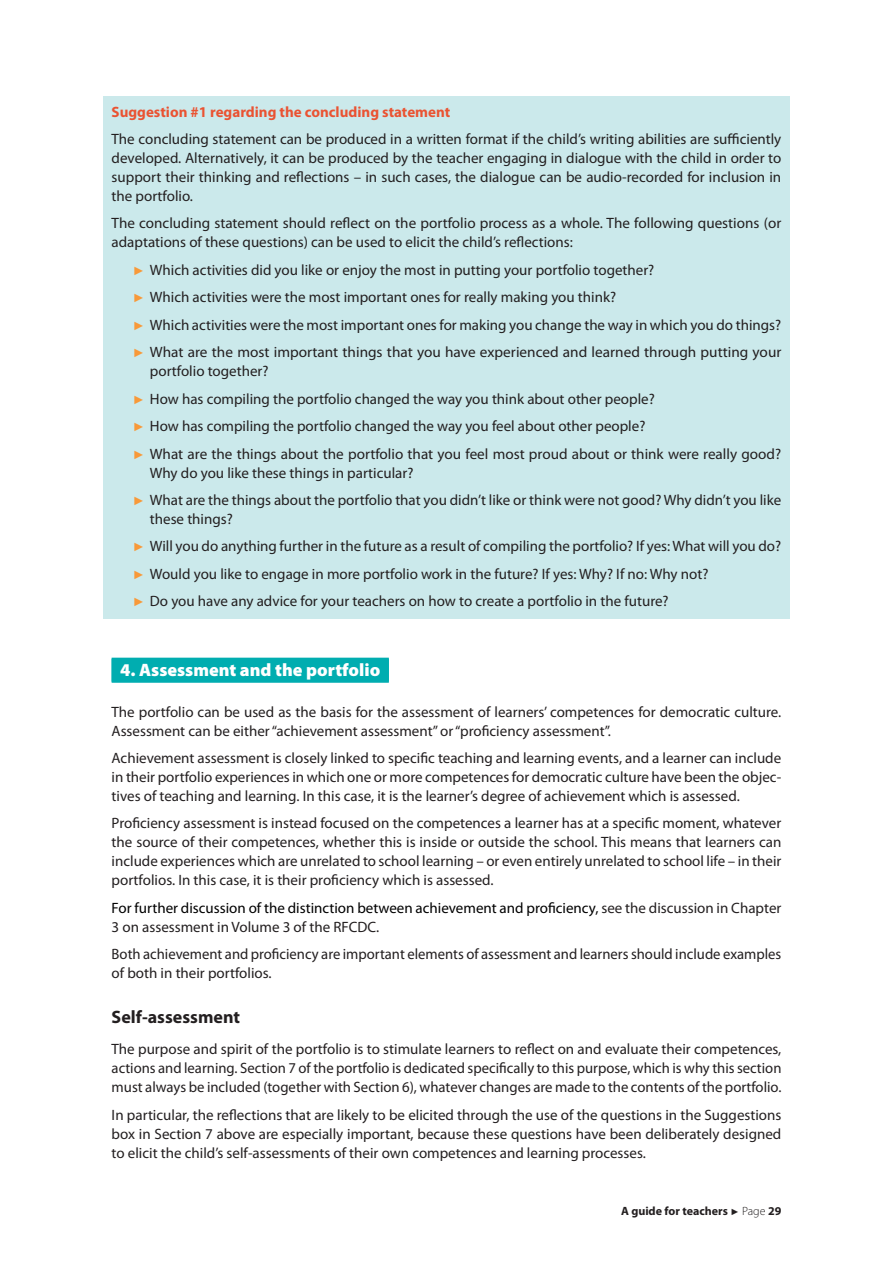
<style>
.page{position:relative;width:893px;height:1263px;background:#fff}
.page>*{position:absolute;margin:0;border:0;box-sizing:border-box;transform-origin:0 0}
.t1{font:900 18px "Myriad Pro";color:#fff}
.t2{font:700 18px "Myriad Pro";color:#231f20}
.t3{font:15px/18.9px "Myriad Pro";color:#231f20}
.t4{font:15px/18.9px "Myriad Pro";color:#000}
.t5{font:700 15px "Myriad Pro";color:#ea5332}
.t6{font:700 12px "Myriad Pro";color:#231f20}
.s1{font-family:"Arial";font-size:12px;color:#f89939}
.s2{color:#231f20}
.s3{font-family:"Arial";font-weight:400;font-size:9px}
.s4{font-weight:300}
</style>
<div class="page">
<div style="left:103px;top:97px;width:687px;height:32px;background:#cbe9eb"></div>
<div style="left:103px;top:124px;width:687px;height:89px;background:#cbe9eb"></div>
<div style="left:103px;top:209px;width:687px;height:51px;background:#cbe9eb"></div>
<div style="left:103px;top:255px;width:687px;height:32px;background:#cbe9eb"></div>
<div style="left:103px;top:282px;width:687px;height:32px;background:#cbe9eb"></div>
<div style="left:103px;top:310px;width:687px;height:32px;background:#cbe9eb"></div>
<div style="left:103px;top:337px;width:687px;height:51px;background:#cbe9eb"></div>
<div style="left:103px;top:384px;width:687px;height:32px;background:#cbe9eb"></div>
<div style="left:103px;top:411px;width:687px;height:32px;background:#cbe9eb"></div>
<div style="left:103px;top:439px;width:687px;height:51px;background:#cbe9eb"></div>
<div style="left:103px;top:485px;width:687px;height:51px;background:#cbe9eb"></div>
<div style="left:103px;top:532px;width:687px;height:32px;background:#cbe9eb"></div>
<div style="left:103px;top:559px;width:687px;height:32px;background:#cbe9eb"></div>
<div style="left:103px;top:587px;width:687px;height:32px;background:#cbe9eb"></div>
<div style="left:112px;top:659px;width:277px;height:24px;background:#3ec0c3"></div>
<div style="left:112px;top:658px;width:277px;height:24px;background:#00adb0"></div>
<p class="t5" style="left:112px;top:102px;width:340px">Suggestion #1 regarding the concluding statement</p>
<p class="t3" style="left:112px;top:129px;width:671px;text-align:justify">The concluding statement can be produced in a written format if the child’s writing abilities are sufficiently developed. Alternatively, it can be produced by the teacher engaging in dialogue with the child in order to support their thinking and reflections – in such cases, the dialogue can be audio-recorded for inclusion in the portfolio.</p>
<p class="t3" style="left:112px;top:214px;width:671px">The concluding statement should reflect on the portfolio process as a whole. The following questions (or adaptations of these questions) can be used to elicit the child’s reflections:</p>
<p class="t3" style="left:133px;top:256px;width:650px;line-height:27.5px"><span class="s1">►</span> Which activities did you like or enjoy the most in putting your portfolio together?<br><span class="s1">►</span> Which activities were the most important ones for really making you think?<br><span class="s1">►</span> Which activities were the most important ones for making you change the way in which you do things? <span class="s1">►</span> What are the most important things that you have experienced and learned through putting your</p>
<p class="t3" style="left:133px;top:357px;width:650px;line-height:27.5px;text-indent:17px">portfolio together?<br><span class="s1">►</span> How has compiling the portfolio changed the way you think about other people?<br><span class="s1">►</span> How has compiling the portfolio changed the way you feel about other people?<br><span class="s1">►</span> What are the things about the portfolio that you feel most proud about or think were really good?</p>
<p class="t3" style="left:133px;top:458px;width:650px;line-height:27.5px;text-indent:17px">Why do you like these things in particular?<br><span class="s1">►</span> What are the things about the portfolio that you didn’t like or think were not good? Why didn’t you like</p>
<p class="t3" style="left:133px;top:505px;width:650px;line-height:27.5px;text-indent:17px">these things?<br><span class="s1">►</span> Will you do anything further in the future as a result of compiling the portfolio? If yes: What will you do? <span class="s1">►</span> Would you like to engage in more portfolio work in the future? If yes: Why? If no: Why not?<br><span class="s1">►</span> Do you have any advice for your teachers on how to create a portfolio in the future?</p>
<p class="t1" style="left:120px;top:658px;width:262px">4. Assessment and the portfolio</p>
<p class="t3" style="left:112px;top:702px;width:671px">The portfolio can be used as the basis for the assessment of learners’ competences for democratic culture.<br>Assessment can be either “achievement assessment” or “proficiency assessment”.</p>
<p class="t3" style="left:112px;top:748px;width:671px;text-align:justify">Achievement assessment is closely linked to specific teaching and learning events, and a learner can include in their portfolio experiences in which one or more competences for democratic culture have been the objec&shy;tives of teaching and learning. In this case, it is the learner’s degree of achievement which is assessed.</p>
<p class="t3" style="left:112px;top:814px;width:671px;text-align:justify">Proficiency assessment is instead focused on the competences a learner has at a specific moment, whatever the source of their competences, whether this is inside or outside the school. This means that learners can include experiences which are unrelated to school learning – or even entirely unrelated to school life – in their portfolios. In this case, it is their proficiency which is assessed.</p>
<p class="t4" style="left:112px;top:898px;width:671px">For further discussion of the distinction between achievement and proficiency, <span class="s2">see the discussion in Chapter<br>3 on assessment in Volume 3 of the RFCDC.</span></p>
<p class="t3" style="left:112px;top:944px;width:671px">Both achievement and proficiency are important elements of assessment and learners should include examples of both in their portfolios.</p>
<p class="t2" style="left:112px;top:1005px;width:130px">Self-assessment</p>
<p class="t3" style="left:112px;top:1040px;width:671px;text-align:justify">The purpose and spirit of the portfolio is to stimulate learners to reflect on and evaluate their competences, actions and learning. Section 7 of the portfolio is dedicated specifically to this purpose, which is why this section must always be included (together with Section 6), whatever changes are made to the contents of the portfolio.</p>
<p class="t3" style="left:112px;top:1105px;width:671px;text-align:justify">In particular, the reflections that are likely to be elicited through the use of the questions in the Suggestions box in Section 7 above are especially important, because these questions have been deliberately designed to elicit the child’s self-assessments of their own competences and learning processes.</p>
<p class="t6" style="left:621px;top:1203px;width:162px">A guide for teachers <span class="s3">►</span> <span class="s4">Page</span> 29</p>
</div>
